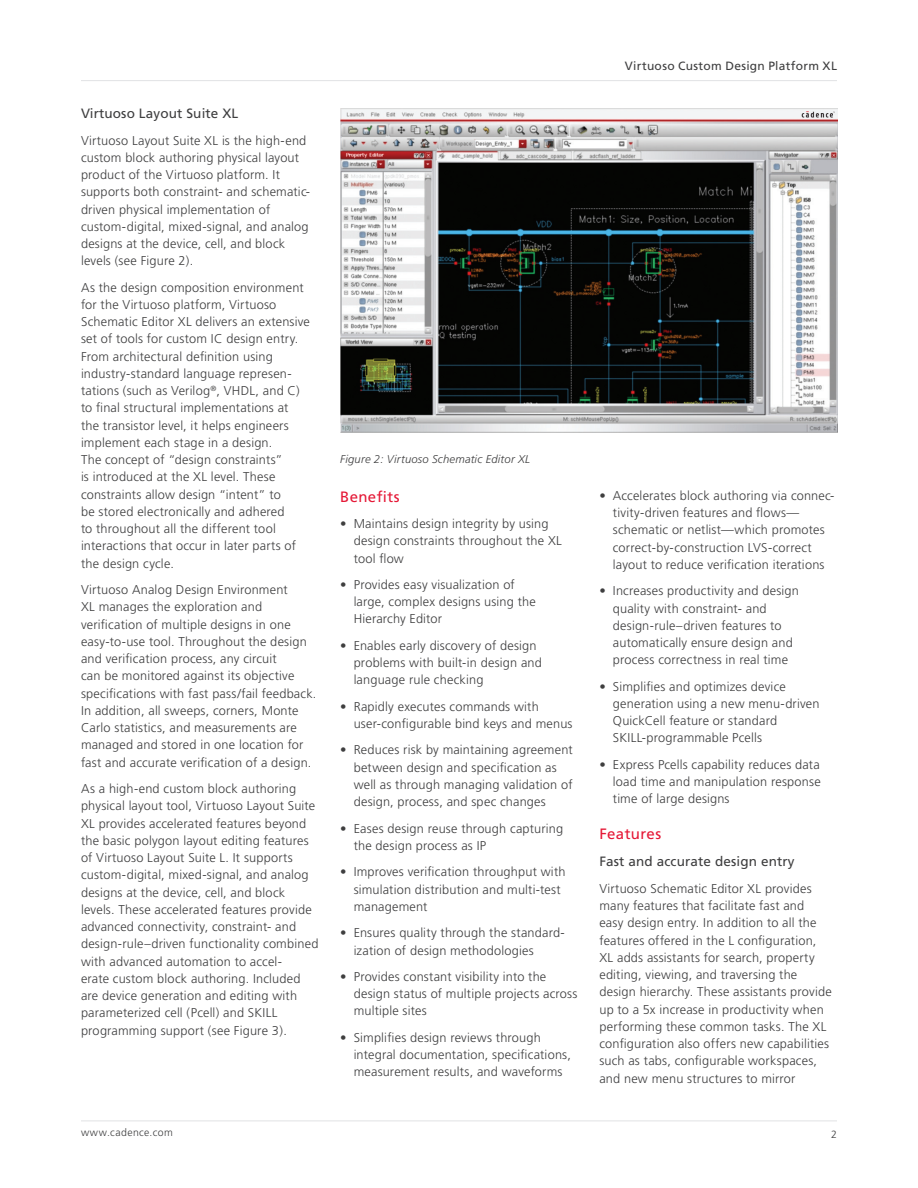
<style>
.page{position:relative;width:918px;height:1188px;background:#fff}
.page>*{position:absolute;margin:0;border:0;box-sizing:border-box;transform-origin:0 0}
.Body_Header_A{font:15px "Frutiger";letter-spacing:.025em;color:#e51836}
.Body_Header_B{font:13.5px "Frutiger";letter-spacing:.01em;color:#3e3e3f}
.Body{font:300 12.75px/17.2px "Frutiger";letter-spacing:.015em;color:#3e3e3f}
.Body_Bullet_1{font:300 12.75px/17.2px "Frutiger";letter-spacing:.015em;color:#3e3e3f}
.t1{font:12px "Frutiger";letter-spacing:.025em;color:#3e3e3f}
.t2{font:italic 300 11.25px "Frutiger";letter-spacing:.02em;color:#3e3e3f}
.Folio{font:300 10.5px "Frutiger";letter-spacing:.04em;color:#3e3e3f}
.Page_Number{font:300 10.5px "Frutiger";color:#3e3e3f}
</style>
<div class="page">
<hr style="left:81px;top:1121px;width:756px;height:1px;background:#e1e2e4">
<hr style="left:81px;top:80px;width:756px;height:1px;background:#e1e2e4">
<img style="left:340px;top:108px;width:497px;height:325px">
<p class="Body_Header_B" style="left:81px;top:106px;width:159px">Virtuoso Layout Suite XL</p>
<p class="Body" style="left:81px;top:132px;width:231px">Virtuoso Layout Suite XL is the high-end custom block authoring physical layout product of the Virtuoso platform. It supports both constraint- and schematic&shy;driven physical implementation of custom-digital, mixed-signal, and analog designs at the device, cell, and block levels (see Figure 2).</p>
<p class="Body" style="left:81px;top:279px;width:231px">As the design composition environment for the Virtuoso platform, Virtuoso Schematic Editor XL delivers an extensive set of tools for custom IC design entry.<br>From architectural definition using industry-standard language represen&shy;tations (such as Verilog<sup>®</sup>, VHDL, and C) to final structural implementations at<br>the transistor level, it helps engineers implement each stage in a design.<br>The concept of “design constraints”<br>is introduced at the XL level. These constraints allow design “intent” to<br>be stored electronically and adhered<br>to throughout all the different tool interactions that occur in later parts of the design cycle.</p>
<p class="Body" style="left:81px;top:581px;width:237px">Virtuoso Analog Design Environment<br>XL manages the exploration and verification of multiple designs in one easy-to-use tool. Throughout the design and verification process, any circuit<br>can be monitored against its objective specifications with fast pass/fail feedback.<br>In addition, all sweeps, corners, Monte Carlo statistics, and measurements are managed and stored in one location for fast and accurate verification of a design.</p>
<p class="Body" style="left:81px;top:780px;width:239px">As a high-end custom block authoring physical layout tool, Virtuoso Layout Suite XL provides accelerated features beyond the basic polygon layout editing features of Virtuoso Layout Suite L. It supports custom-digital, mixed-signal, and analog designs at the device, cell, and block levels. These accelerated features provide advanced connectivity, constraint- and design-rule–driven functionality combined with advanced automation to accel-<br>erate custom block authoring. Included are device generation and editing with parameterized cell (Pcell) and SKILL programming support (see Figure 3).</p>
<p class="t1" style="left:625px;top:59px;width:214px">Virtuoso Custom Design Platform XL</p>
<p class="t2" style="left:340px;top:452px;width:192px">Figure 2: Virtuoso Schematic Editor XL</p>
<p class="Body_Header_A" style="left:340px;top:488px;width:61px">Benefits</p>
<p class="Body_Bullet_1" style="left:354px;top:515px;width:210px;text-indent:-14px">• Maintains design integrity by using design constraints throughout the XL tool flow</p>
<p class="Body_Bullet_1" style="left:354px;top:576px;width:184px;text-indent:-14px">• Provides easy visualization of large, complex designs using the<br>Hierarchy Editor</p>
<p class="Body_Bullet_1" style="left:354px;top:637px;width:190px;text-indent:-14px">• Enables early discovery of design problems with built-in design and language rule checking</p>
<p class="Body_Bullet_1" style="left:354px;top:698px;width:220px;text-indent:-14px">• Rapidly executes commands with user-configurable bind keys and menus</p>
<p class="Body_Bullet_1" style="left:354px;top:742px;width:221px;text-indent:-14px">• Reduces risk by maintaining agreement between design and specification as well as through managing validation of design, process, and spec changes</p>
<p class="Body_Bullet_1" style="left:354px;top:820px;width:211px;text-indent:-14px">• Eases design reuse through capturing the design process as IP</p>
<p class="Body_Bullet_1" style="left:354px;top:863px;width:213px;text-indent:-14px">• Improves verification throughput with simulation distribution and multi-test management</p>
<p class="Body_Bullet_1" style="left:354px;top:924px;width:213px;text-indent:-14px">• Ensures quality through the standard&shy;ization of design methodologies</p>
<p class="Body_Bullet_1" style="left:354px;top:968px;width:225px;text-indent:-14px">• Provides constant visibility into the design status of multiple projects across multiple sites</p>
<p class="Body_Bullet_1" style="left:354px;top:1029px;width:219px;text-indent:-14px">• Simplifies design reviews through integral documentation, specifications, measurement results, and waveforms</p>
<p class="Body_Bullet_1" style="left:613px;top:487px;width:223px;text-indent:-14px">• Accelerates block authoring via connec&shy;tivity-driven features and flows— schematic or netlist—which promotes correct-by-construction LVS-correct layout to reduce verification iterations</p>
<p class="Body_Bullet_1" style="left:613px;top:582px;width:187px;text-indent:-14px">• Increases productivity and design quality with constraint- and design-rule–driven features to automatically ensure design and process correctness in real time</p>
<p class="Body_Bullet_1" style="left:613px;top:678px;width:208px;text-indent:-14px">• Simplifies and optimizes device generation using a new menu-driven<br>QuickCell feature or standard<br>SKILL-programmable Pcells</p>
<p class="Body_Bullet_1" style="left:613px;top:756px;width:209px;text-align:justify;text-indent:-14px">• Express Pcells capability reduces data load time and manipulation response time of large designs</p>
<p class="Body_Header_A" style="left:599px;top:825px;width:63px">Features</p>
<p class="Body_Header_B" style="left:599px;top:854px;width:197px">Fast and accurate design entry</p>
<p class="Body" style="left:599px;top:880px;width:234px">Virtuoso Schematic Editor XL provides many features that facilitate fast and<br>easy design entry. In addition to all the features offered in the L configuration, XL adds assistants for search, property editing, viewing, and traversing the design hierarchy. These assistants provide up to a 5x increase in productivity when performing these common tasks. The XL configuration also offers new capabilities such as tabs, configurable workspaces, and new menu structures to mirror</p>
<p class="Folio" style="left:81px;top:1127px;width:93px">www.cadence.com</p>
<p class="Page_Number" style="left:831px;top:1128px;width:7px">2</p>
</div>
